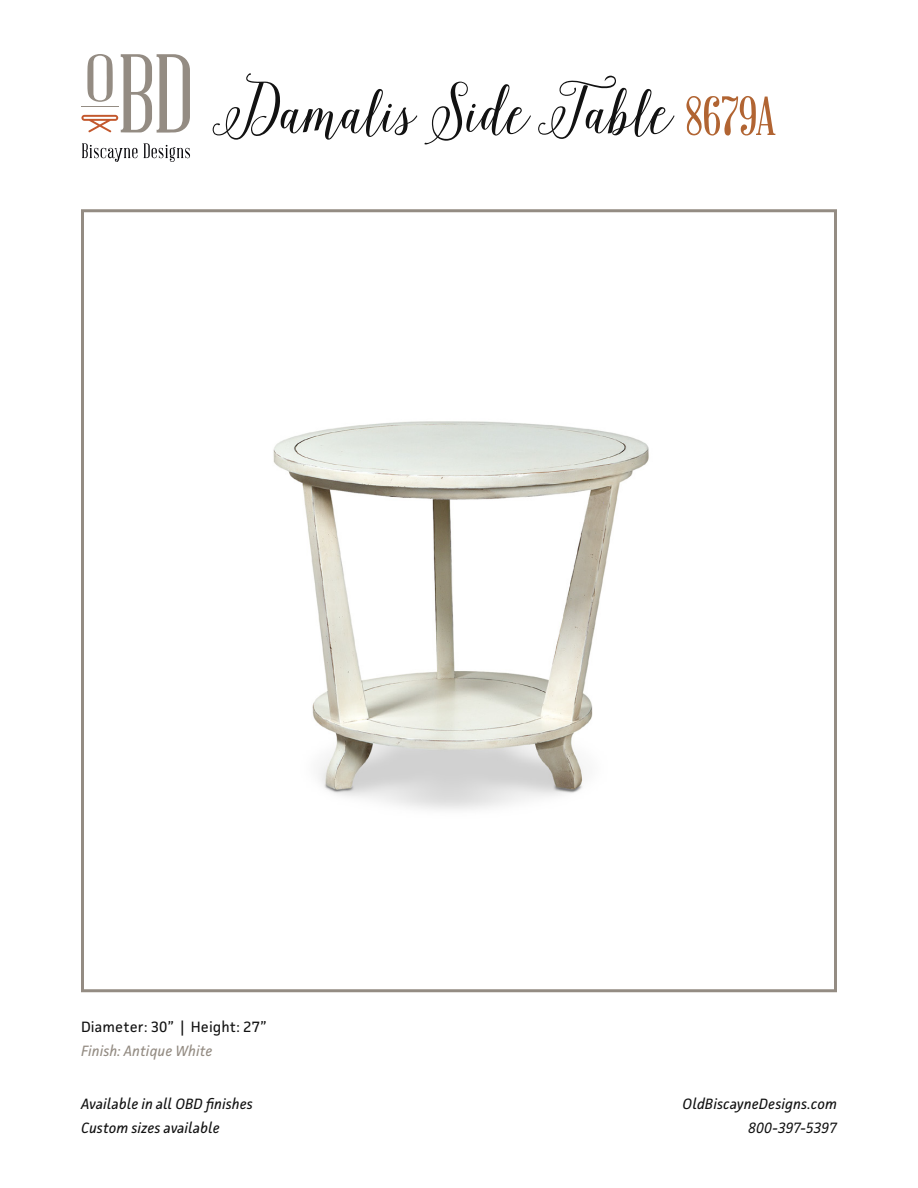
<style>
.page{position:relative;width:918px;height:1188px;background:#fff}
.page>*{position:absolute;margin:0;border:0;box-sizing:border-box;transform-origin:0 0}
.t1{font:93px "Isabella Script";color:#121212}
.t2{font:italic 15px "Facit";letter-spacing:.005em;color:#121212}
.t3{font:15px "Facit";letter-spacing:.005em;color:#121212}
.t4{font:italic 15px "Facit";letter-spacing:.005em;color:#948c83}
.s1{font-family:"Abraham Lincoln";font-size:54px;color:#b16432}
</style>
<div class="page">
<svg style="left:82px;top:143px;width:55px;height:19px"></svg>
<svg style="left:144px;top:143px;width:46px;height:19px"></svg>
<svg style="left:81px;top:54px;width:109px;height:79px"></svg>
<img style="left:273px;top:421px;width:376px;height:389px">
<div style="left:81px;top:209px;width:756px;height:783px;border:3px solid #948c83"></div>
<p class="t1" style="left:216px;top:70px;width:561px">Damalis Side Table <span class="s1">8679A</span></p>
<p class="t3" style="left:81px;top:1018px;width:187px">Diameter: 30” | Height: 27”</p>
<p class="t4" style="left:81px;top:1042px;width:133px">Finish: Antique White</p>
<p class="t2" style="left:81px;top:1094px;width:174px">Available in all OBD finishes</p>
<p class="t2" style="left:683px;top:1094px;width:156px">OldBiscayneDesigns.com</p>
<p class="t2" style="left:81px;top:1118px;width:140px">Custom sizes available</p>
<p class="t2" style="left:748px;top:1118px;width:90px">800-397-5397</p>
</div>
